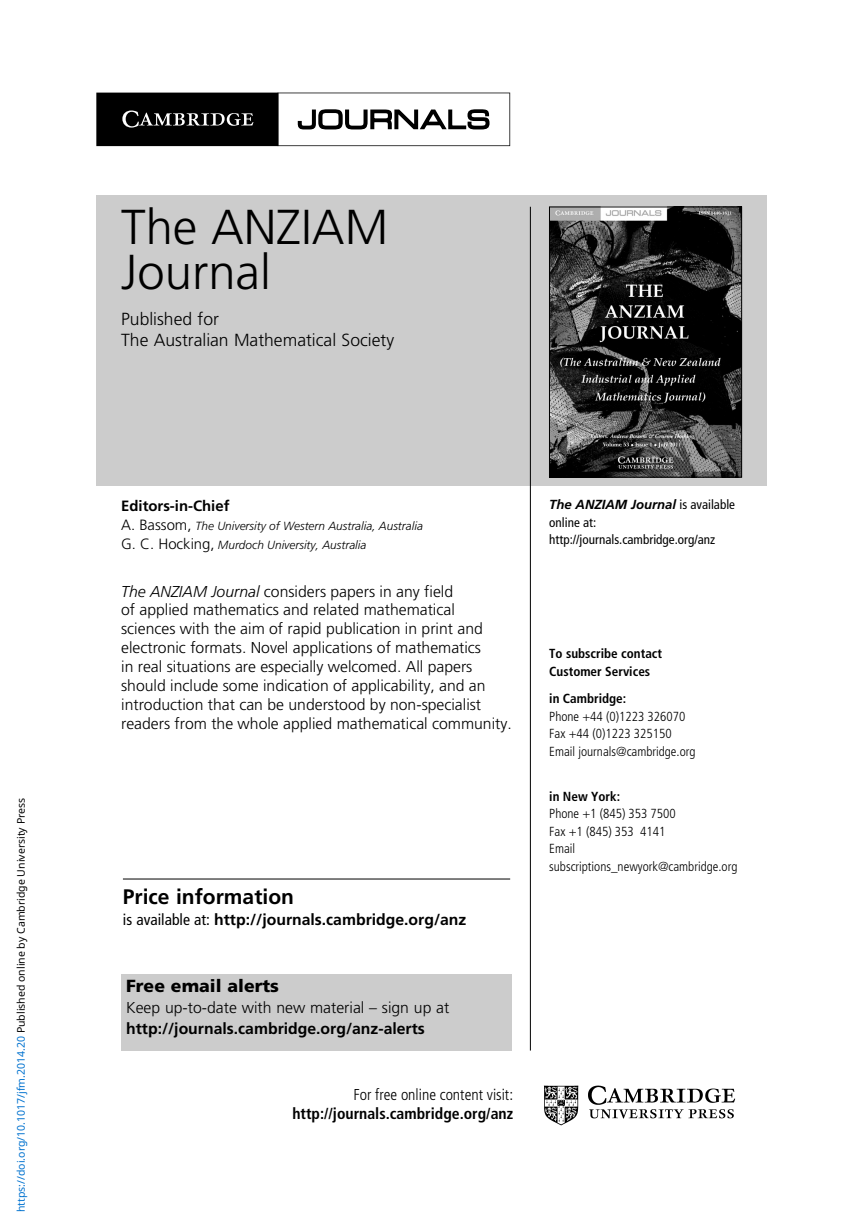
<style>
.page{position:relative;width:864px;height:1226px;background:#fff}
.page>*{position:absolute;margin:0;border:0;box-sizing:border-box;transform-origin:0 0}
._01_Title_-_The_Jour{font:300 49px "Frutiger LT Std";color:#000}
._06_Price_Info_head{font:700 21px "Frutiger LT Std";color:#000}
._02_subtitle{font:300 17.5px/21px "Frutiger LT Std";color:#000}
._08_Free_email_alert{font:900 17.5px "Frutiger LT Std";color:#000}
._04_Editor_names{font:300 15.75px/18.9px "Frutiger LT Std";color:#000}
._07_Price_info_text{font:700 15.75px "Frutiger LT Std";color:#000}
._10_Free_email_url{font:700 15.75px "Frutiger LT Std";color:#000}
._09_Free_email_text{font:300 15.75px "Frutiger LT Std";color:#000}
._17_Free_online_url{font:700 condensed 15.75px "Frutiger LT Std";color:#000}
._16_Free_online_cont{font:300 condensed 15.75px "Frutiger LT Std";color:#000}
._03_Editor_head{font:700 14.88px "Frutiger LT Std";color:#000}
._15_subscribe_addres{font:300 condensed 13.12px "Frutiger LT Std";color:#000}
._12_Right_col_journa{font:condensed 13.12px/17.5px "Frutiger LT Std";color:#000}
._13_To_subscribe_hea{font:700 condensed 13.12px/17.5px "Frutiger LT Std";color:#000}
._14____in_Cambridg{font:700 condensed 13.12px "Frutiger LT Std";color:#000}
._04_Editor_names-2{font:italic 300 11.9px "Frutiger LT Std";color:#000}
.t1{font:10.5px "Noto Sans";color:#000}
.s1{color:#0172cf}
.s2{font-style:normal;font-size:14.88px}
.s3{font-style:italic}
.s4{font-weight:400;font-stretch:condensed}
.s5{font-weight:700;font-style:italic;font-stretch:normal}
</style>
<div class="page">
<div style="left:96px;top:195px;width:670px;height:291px;background:#ccc"></div>
<svg style="left:96px;top:93px;width:414px;height:53px"></svg>
<img style="left:551px;top:209px;width:188px;height:266px">
<div style="left:549px;top:207px;width:192px;height:270px;border:1px solid #000"></div>
<div style="left:121px;top:973px;width:390px;height:77px;background:#ccc"></div>
<hr style="left:123px;top:878px;width:387px;height:1px;background:#000">
<hr style="left:529px;top:207px;width:1px;height:843px;background:#000">
<img style="left:544px;top:1085px;width:192px;height:41px">
<p class="t1" style="left:14px;top:1212px;width:416px;rotate:-90deg"><span class="s1">https://doi.org/10.1017/jfm.2014.20</span> Published online by Cambridge University Press</p>
<p class="_01_Title_-_The_Jour" style="left:121px;top:199px;width:268px">The ANZIAM</p>
<p class="_01_Title_-_The_Jour" style="left:121px;top:244px;width:151px">Journal</p>
<p class="_02_subtitle" style="left:121px;top:308px;width:274px">Published for<br>The Australian Mathematical Society</p>
<p class="_03_Editor_head" style="left:121px;top:497px;width:110px">Editors-in-Chief</p>
<p class="_04_Editor_names-2" style="left:121px;top:519px;width:303px"><span class="s2">A. Bassom,</span> The University of Western Australia, Australia</p>
<p class="_04_Editor_names-2" style="left:121px;top:538px;width:247px"><span class="s2">G. C. Hocking,</span> Murdoch University, Australia</p>
<p class="_04_Editor_names" style="left:121px;top:582px;width:392px"><span class="s3">The ANZIAM Journal</span> considers papers in any field<br>of applied mathematics and related mathematical sciences with the aim of rapid publication in print and electronic formats. Novel applications of mathematics<br>in real situations are especially welcomed. All papers should include some indication of applicability, and an introduction that can be understood by non-specialist readers from the whole applied mathematical community.</p>
<p class="_06_Price_Info_head" style="left:123px;top:884px;width:172px">Price information</p>
<p class="_07_Price_info_text" style="left:123px;top:910px;width:345px"><span class="s4">is available at:</span> http://journals.cambridge.org/anz</p>
<p class="_08_Free_email_alert" style="left:126px;top:974px;width:154px">Free email alerts</p>
<p class="_09_Free_email_text" style="left:126px;top:998px;width:324px">Keep up-to-date with new material – sign up at</p>
<p class="_10_Free_email_url" style="left:126px;top:1018px;width:300px">http://journals.cambridge.org/anz-alerts</p>
<p class="_16_Free_online_cont" style="left:353px;top:1085px;width:161px">For free online content visit:</p>
<p class="_17_Free_online_url" style="left:292px;top:1103px;width:222px">http://journals.cambridge.org/anz</p>
<p class="_12_Right_col_journa" style="left:549px;top:496px;width:187px"><span class="s5">The ANZIAM Journal</span> is available online at:</p>
<p class="_12_Right_col_journa" style="left:549px;top:531px;width:167px">http://journals.cambridge.org/anz</p>
<p class="_13_To_subscribe_hea" style="left:549px;top:645px;width:114px">To subscribe contact<br>Customer Services</p>
<p class="_14____in_Cambridg" style="left:549px;top:691px;width:78px">in Cambridge:</p>
<p class="_15_subscribe_addres" style="left:549px;top:708px;width:137px">Phone +44 (0)1223 326070</p>
<p class="_15_subscribe_addres" style="left:549px;top:726px;width:124px">Fax +44 (0)1223 325150</p>
<p class="_15_subscribe_addres" style="left:549px;top:743px;width:148px">Email journals@cambridge.org</p>
<p class="_14____in_Cambridg" style="left:549px;top:788px;width:72px">in New York:</p>
<p class="_15_subscribe_addres" style="left:549px;top:806px;width:128px">Phone +1 (845) 353 7500</p>
<p class="_15_subscribe_addres" style="left:549px;top:823px;width:117px">Fax +1 (845) 353 4141</p>
<p class="_15_subscribe_addres" style="left:549px;top:841px;width:28px">Email</p>
<p class="_15_subscribe_addres" style="left:549px;top:858px;width:189px">subscriptions_newyork@cambridge.org</p>
</div>
